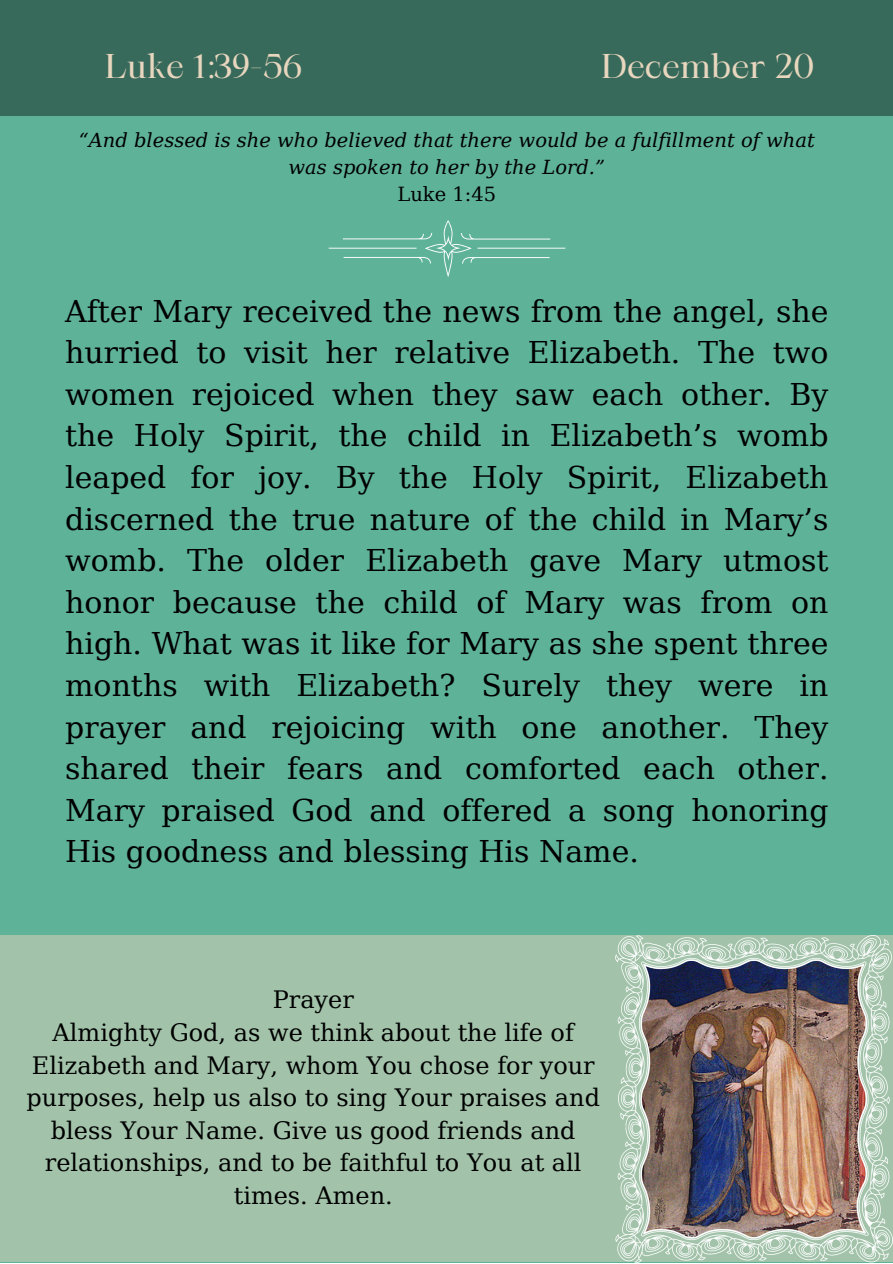
<style>
.page{position:relative;width:893px;height:1264px;background:#fff}
.page>*{position:absolute;margin:0;border:0;box-sizing:border-box;transform-origin:0 0}
.t1{font:33px "Maharlika";color:#e8d6be}
.t2{font:30px/41.5px "DejaVu Serif";color:#000;text-align:justify}
.t3{font:24px/32.5px "DejaVu Serif";color:#000;text-align:center}
.t4{font:italic 19.5px/27px "DejaVu Serif";color:#000;text-align:center}
.t5{font:19.5px "DejaVu Serif";color:#000}
</style>
<div class="page">
<div style="left:0;top:0;width:892px;height:1262px;background:#5eb298"></div>
<div style="left:0;top:0;width:892px;height:116px;background:#386a5b"></div>
<div style="left:0;top:935px;width:892px;height:327px;background:#a2c3aa"></div>
<img style="left:615px;top:935px;width:277px;height:327px">
<svg style="left:329px;top:220px;width:236px;height:57px"></svg>
<p class="t1" style="left:105px;top:53px;width:198px">Luke 1:39-56</p>
<p class="t1" style="left:601px;top:53px;width:214px">December 20</p>
<p class="t4" style="left:79px;top:126px;width:737px">“And blessed is she who believed that there would be a fulfillment of what was spoken to her by the Lord.”</p>
<p class="t5" style="left:397px;top:182px;width:100px">Luke 1:45</p>
<p class="t2" style="left:65px;top:290px;width:764px">After Mary received the news from the angel, she hurried to visit her relative Elizabeth. The two women rejoiced when they saw each other. By the Holy Spirit, the child in Elizabeth’s womb leaped for joy. By the Holy Spirit, Elizabeth discerned the true nature of the child in Mary’s womb. The older Elizabeth gave Mary utmost honor because the child of Mary was from on high. What was it like for Mary as she spent three months with Elizabeth? Surely they were in prayer and rejoicing with one another. They shared their fears and comforted each other.<br>Mary praised God and offered a song honoring His goodness and blessing His Name.</p>
<p class="t3" style="left:273px;top:983px;width:83px">Prayer</p>
<p class="t3" style="left:27px;top:1016px;width:575px">Almighty God, as we think about the life of Elizabeth and Mary, whom You chose for your purposes, help us also to sing Your praises and bless Your Name. Give us good friends and relationships, and to be faithful to You at all times. Amen.</p>
</div>
